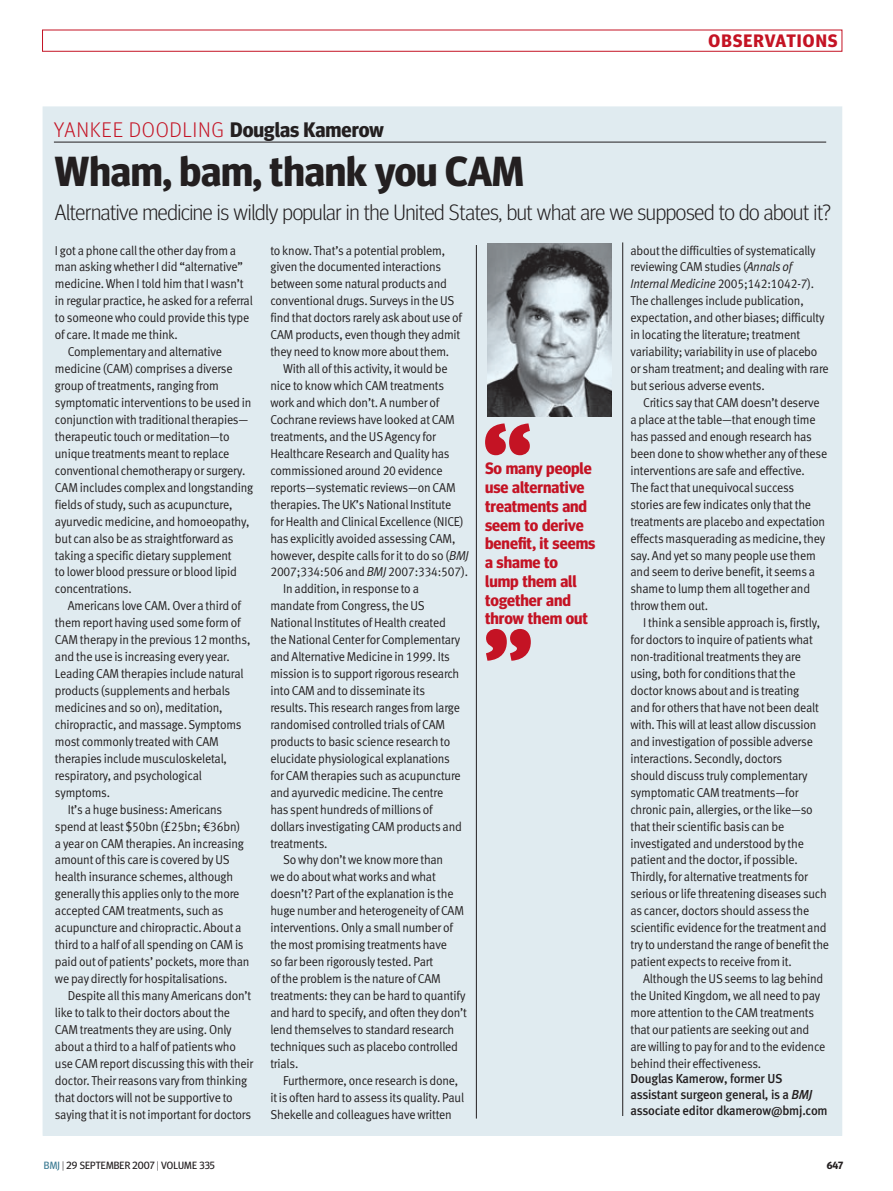
<style>
.page{position:relative;width:893px;height:1191px;background:#fff}
.page>*{position:absolute;margin:0;border:0;box-sizing:border-box;transform-origin:0 0}
.quote{font:900 93px "Meta Headline OT";color:#c41324}
.head_28_bold{font:700 42px "Meta Headline OT";color:#231f20}
.intro_15{font:300 22.2px "Meta Headline OT";letter-spacing:-.015em;color:#231f20}
.column_slug{font:300 21px "Meta Headline OT";letter-spacing:.06em;color:#c41324}
.t1{font:700 18px "Meta Headline OT";letter-spacing:.06em;color:#c41324}
.quote-2{font:700 16.5px/18.8px "Meta Headline OT";color:#c41324}
.author_biog{font:13.05px/15.6px "Meta Medium LF";letter-spacing:-.015em;color:#231f20}
.sans_text_indent{font:12.9px/17px "Meta Normal LF";letter-spacing:-.015em;color:#231f20;scale:.94 1}
.sans_text{font:12.9px/17px "Meta Normal LF";letter-spacing:-.015em;color:#231f20;scale:.94 1}
.t2{font:10.5px "Meta Headline OT";letter-spacing:.01em;color:#231f20}
.t3{font:700 10.5px "Meta Headline OT";color:#231f20}
.s1{font-weight:700;color:#231f20}
.s2{font-style:italic}
.s3{color:#3c7b93}
.s4{font-weight:300}
</style>
<div class="page">
<div style="left:43px;top:107px;width:799px;height:1028px;background:#e0ebf0"></div>
<hr style="left:54px;top:142px;width:772px;height:1px;background:#231f20">
<img style="left:488px;top:243px;width:123px;height:174px">
<hr style="left:476px;top:245px;width:1px;height:873px;background:#231f20">
<hr style="left:622px;top:242px;width:1px;height:874px;background:#231f20">
<p class="column_slug" style="left:54px;top:117px;width:331px">Yankee doodling <span class="s1">Douglas Kamerow</span></p>
<p class="head_28_bold" style="left:55px;top:146px;width:470px">Wham, bam, thank you CAM</p>
<p class="t1" style="left:709px;top:30px;width:129px">observations</p>
<p class="intro_15" style="left:55px;top:199px;width:777px">Alternative medicine is wildly popular in the United States, but what are we supposed to do about it?</p>
<p class="sans_text" style="left:55px;top:241px;width:212px">I got a phone call the other day from a man asking whether I did “alternative” medicine. When I told him that I wasn’t in regular practice, he asked for a referral to someone who could provide this type of care. It made me think.</p>
<p class="sans_text_indent" style="left:55px;top:343px;width:213px;text-indent:13px">Complementary and alternative medicine (CAM) comprises a diverse group of treatments, ranging from symptomatic interventions to be used in conjunction with traditional therapies— therapeutic touch or meditation—to unique treatments meant to replace conventional chemotherapy or surgery.<br>CAM includes complex and longstanding fields of study, such as acupuncture, ayurvedic medicine, and homoeopathy, but can also be as straightforward as taking a specific dietary supplement<br>to lower blood pressure or blood lipid concentrations.</p>
<p class="sans_text_indent" style="left:55px;top:597px;width:209px;text-indent:13px">Americans love CAM. Over a third of them report having used some form of CAM therapy in the previous 12 months, and the use is increasing every year.<br>Leading CAM therapies include natural products (supplements and herbals medicines and so on), meditation, chiropractic, and massage. Symptoms most commonly treated with CAM therapies include musculoskeletal, respiratory, and psychological symptoms.</p>
<p class="sans_text_indent" style="left:55px;top:800px;width:208px;text-indent:13px">It’s a huge business: Americans spend at least $50bn (£25bn; €36bn) a year on CAM therapies. An increasing amount of this care is covered by US health insurance schemes, although generally this applies only to the more accepted CAM treatments, such as acupuncture and chiropractic. About a third to a half of all spending on CAM is paid out of patients’ pockets, more than we pay directly for hospitalisations.</p>
<p class="sans_text_indent" style="left:55px;top:987px;width:212px;text-indent:13px">Despite all this many Americans don’t like to talk to their doctors about the CAM treatments they are using. Only about a third to a half of patients who use CAM report discussing this with their doctor. Their reasons vary from thinking that doctors will not be supportive to saying that it is not important for doctors</p>
<p class="sans_text_indent" style="left:270px;top:241px;width:206px">to know. That’s a potential problem, given the documented interactions between some natural products and conventional drugs. Surveys in the US find that doctors rarely ask about use of CAM products, even though they admit they need to know more about them.</p>
<p class="sans_text_indent" style="left:270px;top:360px;width:213px;text-indent:13px">With all of this activity, it would be nice to know which CAM treatments work and which don’t. A number of Cochrane reviews have looked at CAM treatments, and the US Agency for Healthcare Research and Quality has commissioned around 20 evidence reports—systematic reviews—on CAM therapies. The UK’s National Institute<br>for Health and Clinical Excellence (NICE) has explicitly avoided assessing CAM, however, despite calls for it to do so (<span class="s2">BMJ </span>2007;334:506 and <span class="s2">BMJ</span> 2007:334:507).</p>
<p class="sans_text_indent" style="left:270px;top:580px;width:205px;text-indent:13px">In addition, in response to a mandate from Congress, the US National Institutes of Health created the National Center for Complementary and Alternative Medicine in 1999. Its mission is to support rigorous research into CAM and to disseminate its results. This research ranges from large randomised controlled trials of CAM products to basic science research to elucidate physiological explanations for CAM therapies such as acupuncture and ayurvedic medicine. The centre has spent hundreds of millions of dollars investigating CAM products and treatments.</p>
<p class="sans_text_indent" style="left:270px;top:851px;width:211px;text-indent:13px">So why don’t we know more than<br>we do about what works and what doesn’t? Part of the explanation is the huge number and heterogeneity of CAM interventions. Only a small number of the most promising treatments have<br>so far been rigorously tested. Part<br>of the problem is the nature of CAM treatments: they can be hard to quantify and hard to specify, and often they don’t lend themselves to standard research techniques such as placebo controlled trials.</p>
<p class="sans_text_indent" style="left:270px;top:1071px;width:208px;text-indent:13px">Furthermore, once research is done, it is often hard to assess its quality. Paul<br>Shekelle and colleagues have written</p>
<p class="quote" style="left:484px;top:401px;width:49px">“</p>
<p class="quote-2" style="left:485px;top:459px;width:112px">So many people use alternative treatments and seem to derive benefit, it seems a shame to lump them all together and throw them out</p>
<p class="quote" style="left:485px;top:606px;width:49px">”</p>
<p class="sans_text_indent" style="left:630px;top:241px;width:213px">about the difficulties of systematically reviewing CAM studies (<span class="s2">Annals of Internal Medicine</span> 2005;142:1042-7).<br>The challenges include publication, expectation, and other biases; difficulty in locating the literature; treatment variability; variability in use of placebo or sham treatment; and dealing with rare but serious adverse events.</p>
<p class="sans_text_indent" style="left:630px;top:394px;width:211px;text-indent:13px">Critics say that CAM doesn’t deserve a place at the table—that enough time has passed and enough research has been done to show whether any of these interventions are safe and effective.<br>The fact that unequivocal success stories are few indicates only that the treatments are placebo and expectation effects masquerading as medicine, they say. And yet so many people use them and seem to derive benefit, it seems a shame to lump them all together and throw them out.</p>
<p class="sans_text_indent" style="left:630px;top:614px;width:213px;text-indent:13px">I think a sensible approach is, firstly, for doctors to inquire of patients what non-traditional treatments they are using, both for conditions that the doctor knows about and is treating<br>and for others that have not been dealt with. This will at least allow discussion and investigation of possible adverse interactions. Secondly, doctors<br>should discuss truly complementary symptomatic CAM treatments—for chronic pain, allergies, or the like—so that their scientific basis can be investigated and understood by the patient and the doctor, if possible.<br>Thirdly, for alternative treatments for serious or life threatening diseases such as cancer, doctors should assess the scientific evidence for the treatment and try to understand the range of benefit the patient expects to receive from it.</p>
<p class="sans_text_indent" style="left:630px;top:970px;width:209px;text-indent:13px">Although the US seems to lag behind the United Kingdom, we all need to pay more attention to the CAM treatments that our patients are seeking out and are willing to pay for and to the evidence behind their effectiveness.</p>
<p class="author_biog" style="left:630px;top:1071px;width:199px">Douglas Kamerow, former US assistant surgeon general, is a <span class="s2">BMJ </span>associate editor dkamerow@bmj.com</p>
<p class="t2" style="left:44px;top:1159px;width:173px"><span class="s3">BMJ</span> <span class="s4">|</span> 29 SEPTEMBER 2007 <span class="s4">|</span> VOLUME 335</p>
<p class="t3" style="left:827px;top:1159px;width:18px">647</p>
</div>
